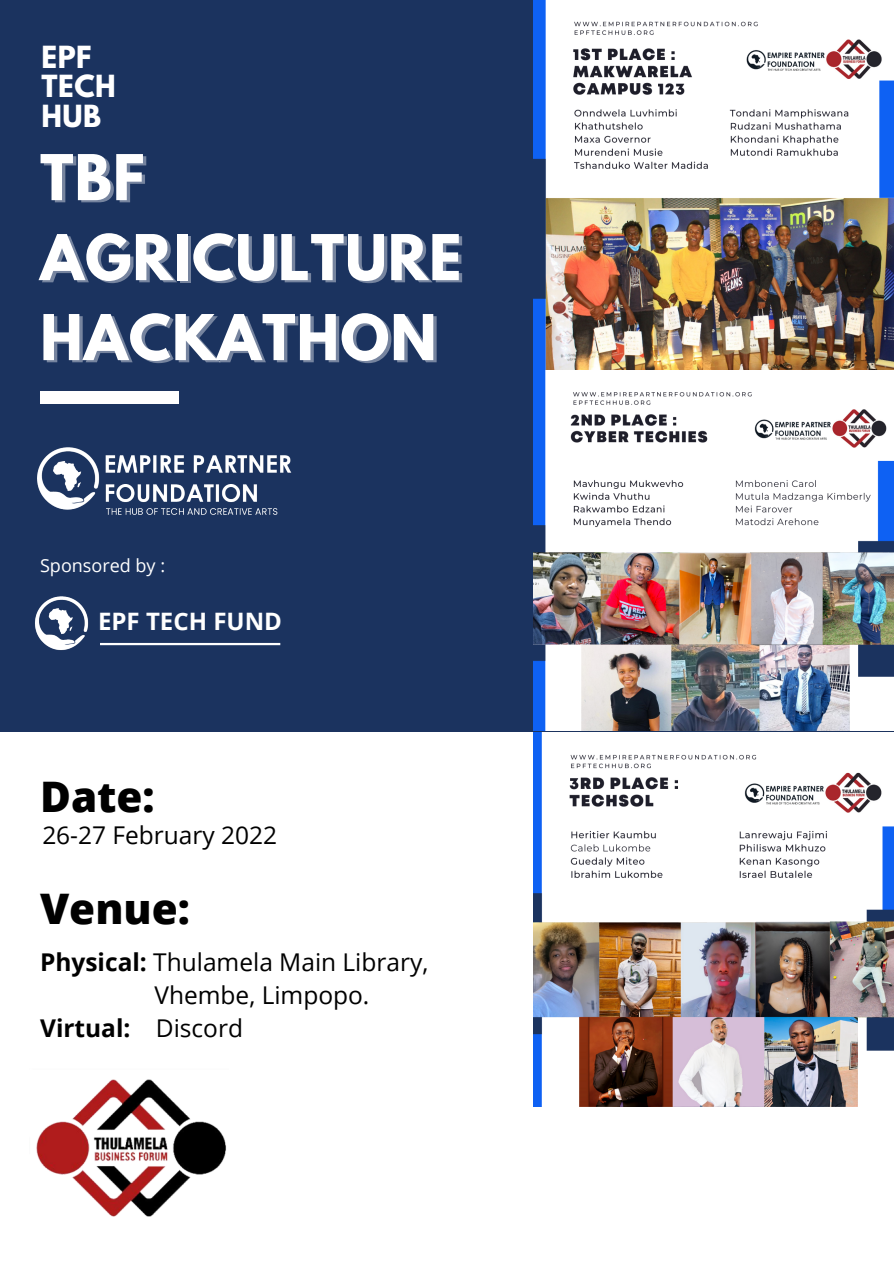
<style>
.page{position:relative;width:894px;height:1264px;background:#fff}
.page>*{position:absolute;margin:0;border:0;box-sizing:border-box;transform-origin:0 0}
.t1{font:700 55.95px/78.9px "League Spartan";letter-spacing:.02em;color:#fff}
.t2{font:800 42.15px "Open Sans";color:#000}
.t3{font:700 27px "League Spartan";letter-spacing:.02em;color:#fff}
.t4{font:24.45px "Open Sans";color:#000}
.t5{font:700 24.45px "Open Sans";color:#000}
.t6{font:700 24px "Open Sans";color:#fff}
.t7{font:18px "Open Sans";color:#fff}
.s1{color:rgb(255 255 255/.4)}
.s2{font-weight:700}
.s3{font-weight:400}
</style>
<div class="page">
<div style="left:0;top:0;width:893px;height:770px;background:#1b335f"></div>
<div style="left:40px;top:391px;width:139px;height:12px;background:#fff"></div>
<div style="left:0;top:732px;width:893px;height:531px;background:#fff"></div>
<img style="left:533px;top:0;width:360px;height:730px">
<img style="left:533px;top:732px;width:360px;height:374px">
<img style="left:37px;top:447px;width:255px;height:68px">
<img style="left:35px;top:596px;width:54px;height:55px">
<hr style="left:100px;top:643px;width:180px;height:2px;background:#fff">
<img style="left:36px;top:1079px;width:190px;height:138px">
<p class="t3" style="left:41px;top:44px;width:52px">EPF</p>
<p class="t3" style="left:41px;top:73px;width:76px">TECH</p>
<p class="t3" style="left:41px;top:102px;width:61px">HUB</p>
<p class="t1" style="left:40px;top:147px;width:423px"><span class="s1">TBF<br></span>AGRICULTURE<br>HACKATHON</p>
<p class="t7" style="left:40px;top:552px;width:126px">Sponsored by :</p>
<p class="t6" style="left:98px;top:604px;width:185px">EPF TECH FUND</p>
<p class="t2" style="left:40px;top:766px;width:116px">Date:</p>
<p class="t4" style="left:42px;top:817px;width:236px">26-27 February 2022</p>
<p class="t2" style="left:40px;top:878px;width:151px">Venue:</p>
<p class="t4" style="left:40px;top:945px;width:389px"><span class="s2">Physical:</span> Thulamela Main Library,</p>
<p class="t4" style="left:154px;top:977px;width:216px">Vhembe, Limpopo.</p>
<p class="t5" style="left:40px;top:1010px;width:204px">Virtual: <span class="s3">Discord</span></p>
</div>
